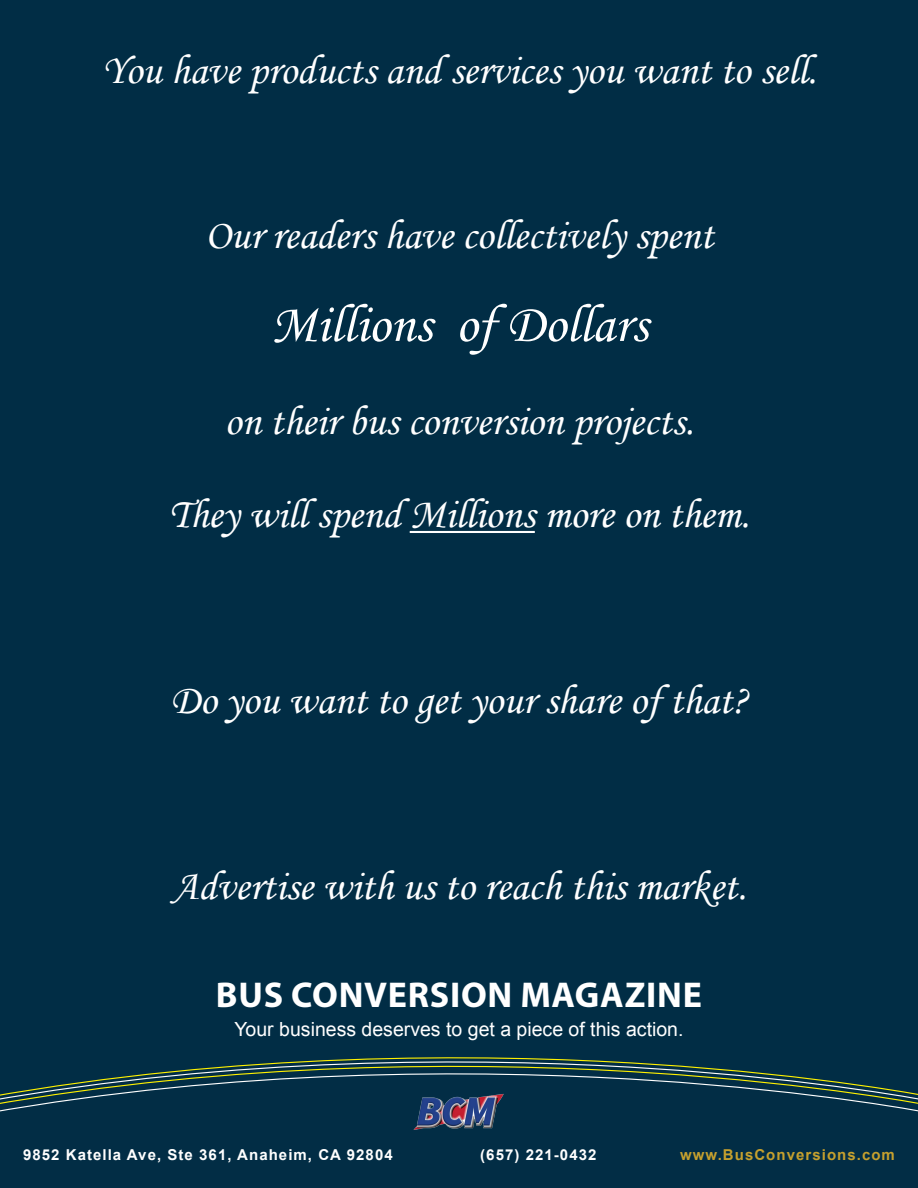
<style>
.page{position:relative;width:918px;height:1188px;background:#fff}
.page>*{position:absolute;margin:0;border:0;box-sizing:border-box;transform-origin:0 0}
.t1{font:54px "Monotype Corsiva";color:#fff}
.t2{font:42px "Monotype Corsiva";color:#fff}
.t3{font:700 36px "Myriad Pro";letter-spacing:.02em;color:#fff}
.t4{font:19.5px "Arial";color:#fff}
.t5{font:700 15px "Arial";letter-spacing:.07em;color:#fff}
.t6{font:700 15px "Arial";letter-spacing:.07em;color:#c5a02e}
</style>
<div class="page">
<div style="left:0;top:0;width:918px;height:1187px;background:#012d45"></div>
<hr style="left:410px;top:531px;width:125px;height:2px;background:#fff">
<svg style="left:0;top:1187px;width:918px;height:1px"></svg>
<svg style="left:0;top:1057px;width:918px;height:55px"></svg>
<img style="left:413px;top:1093px;width:92px;height:37px">
<p class="t2" style="left:102px;top:45px;width:716px">You have products and services you want to sell.</p>
<p class="t2" style="left:205px;top:210px;width:510px">Our readers have collectively spent</p>
<p class="t1" style="left:271px;top:292px;width:378px">Millions of Dollars</p>
<p class="t2" style="left:225px;top:396px;width:471px">on their bus conversion projects.</p>
<p class="t2" style="left:169px;top:489px;width:583px">They will spend Millions more on them.</p>
<p class="t2" style="left:170px;top:675px;width:579px">Do you want to get your share of that?</p>
<p class="t2" style="left:172px;top:861px;width:576px">Advertise with us to reach this market.</p>
<p class="t3" style="left:216px;top:971px;width:488px">BUS CONVERSION MAGAZINE</p>
<p class="t4" style="left:234px;top:1016px;width:451px">Your business deserves to get a piece of this action.</p>
<p class="t5" style="left:23px;top:1145px;width:371px">9852 Katella Ave, Ste 361, Anaheim, CA 92804</p>
<p class="t5" style="left:480px;top:1145px;width:118px">(657) 221-0432</p>
<p class="t6" style="left:680px;top:1145px;width:216px">www.BusConversions.com</p>
</div>
